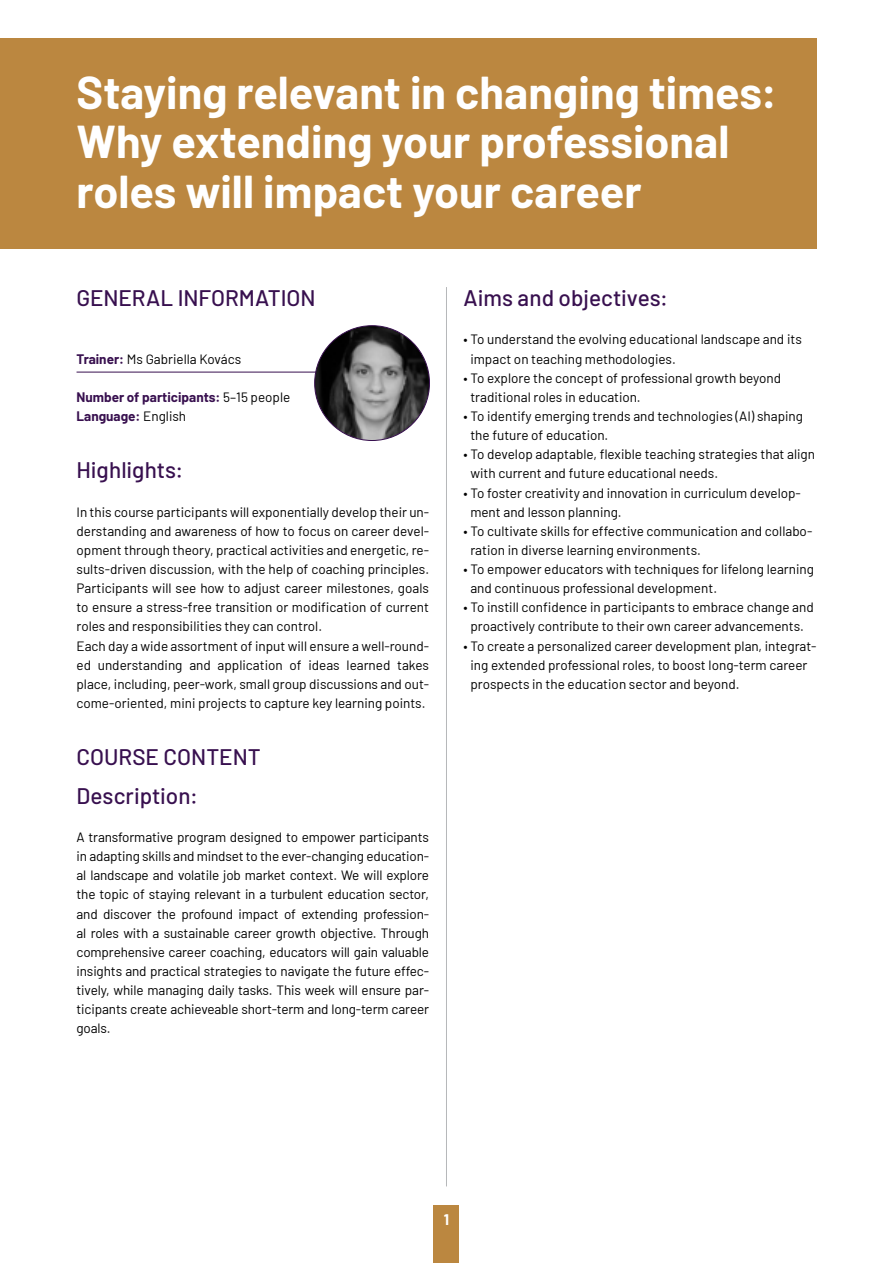
<style>
.page{position:relative;width:893px;height:1263px;background:#fff}
.page>*{position:absolute;margin:0;border:0;box-sizing:border-box;transform-origin:0 0}
.t1{font:700 45px/49.5px "Barlow";color:#fff}
.t2{font:500 22.5px/38.2px "Barlow";color:#38104f}
.t3{font:700 15px "Barlow";color:#fff}
.t4{font:13.5px/19.2px "Barlow";color:#000}
.t5{font:700 13.5px/19.2px "Barlow";color:#38104f}
.s1{font-weight:700;color:#38104f}
.s2{font-weight:400;color:#000}
</style>
<div class="page">
<div style="left:434px;top:1205px;width:25px;height:58px;background:#bb8740"></div>
<div style="left:0;top:38px;width:816px;height:211px;background:#bb8740"></div>
<hr style="left:446px;top:287px;width:1px;height:899px;background:#b6b8ba">
<hr style="left:77px;top:372px;width:251px;height:1px;background:#38104f">
<img style="left:315px;top:326px;width:114px;height:114px;border-radius:57px">
<h1 class="t1" style="left:77px;top:64px;width:702px">Staying relevant in changing times:<br>Why extending your professional roles will impact your career</h1>
<h2 class="t2" style="left:77px;top:277px;width:240px">GENERAL INFORMATION</h2>
<p class="t4" style="left:77px;top:348px;width:166px"><span class="s1">Trainer:</span> Ms Gabriella Kovács</p>
<p class="t5" style="left:77px;top:386px;width:215px">Number of participants: <span class="s2">5–15 people<br></span>Language: <span class="s2">English</span></p>
<h2 class="t2" style="left:77px;top:449px;width:108px">Highlights:</h2>
<p class="t4" style="left:77px;top:501px;width:354px">In this course participants will exponentially develop their un&shy;derstanding and awareness of how to focus on career devel&shy;opment through theory, practical activities and energetic, re&shy;sults-driven discussion, with the help of coaching principles.<br>Participants will see how to adjust career milestones, goals to ensure a stress-free transition or modification of current roles and responsibilities they can control.<br>Each day a wide assortment of input will ensure a well-round&shy;ed understanding and application of ideas learned takes place, including, peer-work, small group discussions and out&shy;come-oriented, mini projects to capture key learning points.</p>
<h2 class="t2" style="left:77px;top:736px;width:186px">COURSE CONTENT<br>Description:</h2>
<p class="t4" style="left:77px;top:826px;width:354px;text-align:justify">A transformative program designed to empower participants in adapting skills and mindset to the ever-changing education&shy;al landscape and volatile job market context. We will explore the topic of staying relevant in a turbulent education sector, and discover the profound impact of extending profession&shy;al roles with a sustainable career growth objective. Through comprehensive career coaching, educators will gain valuable insights and practical strategies to navigate the future effec&shy;tively, while managing daily tasks. This week will ensure par&shy;ticipants create achieveable short-term and long-term career goals.</p>
<h2 class="t2" style="left:463px;top:277px;width:206px">Aims and objectives:</h2>
<p class="t4" style="left:470px;top:329px;width:333px;text-indent:-7px">• To understand the evolving educational landscape and its impact on teaching methodologies.</p>
<p class="t4" style="left:470px;top:367px;width:312px;text-indent:-7px">• To explore the concept of professional growth beyond traditional roles in education.</p>
<p class="t4" style="left:470px;top:405px;width:334px;text-indent:-7px">• To identify emerging trends and technologies (AI) shaping the future of education.</p>
<p class="t4" style="left:470px;top:444px;width:346px;text-indent:-7px">• To develop adaptable, flexible teaching strategies that align with current and future educational needs.</p>
<p class="t4" style="left:470px;top:482px;width:332px;text-indent:-7px">• To foster creativity and innovation in curriculum develop&shy;ment and lesson planning.</p>
<p class="t4" style="left:470px;top:520px;width:343px;text-indent:-7px">• To cultivate skills for effective communication and collabo&shy;ration in diverse learning environments.</p>
<p class="t4" style="left:470px;top:558px;width:345px;text-indent:-7px">• To empower educators with techniques for lifelong learning and continuous professional development.</p>
<p class="t4" style="left:463px;top:597px;width:352px;text-align:center">• To instill confidence in participants to embrace change and proactively contribute to their own career advancements.</p>
<p class="t4" style="left:470px;top:635px;width:348px;text-indent:-7px">• To create a personalized career development plan, integrat&shy;ing extended professional roles, to boost long-term career prospects in the education sector and beyond.</p>
<p class="t3" style="left:444px;top:1208px;width:7px">1</p>
</div>
